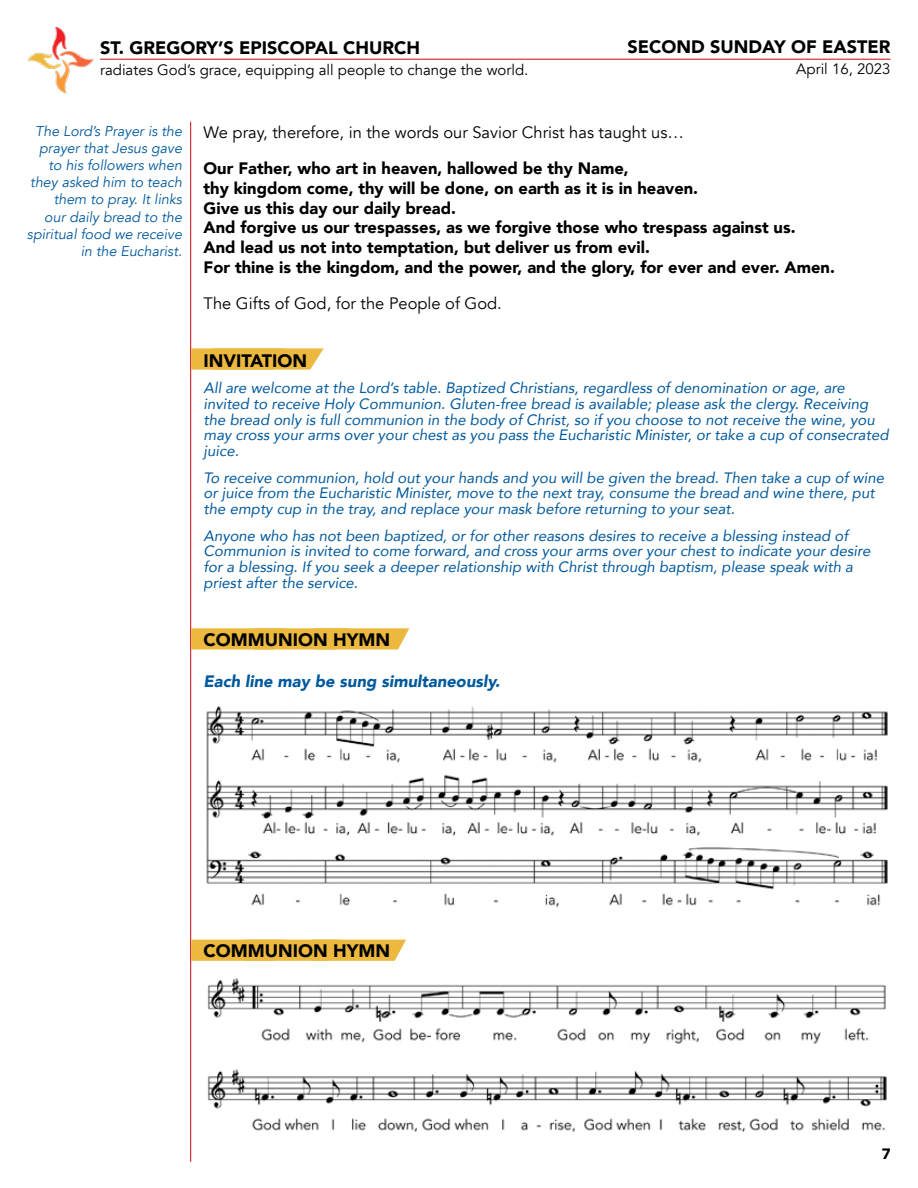
<style>
.page{position:relative;width:918px;height:1188px;background:#fff}
.page>*{position:absolute;margin:0;border:0;box-sizing:border-box;transform-origin:0 0}
.t1{font:900 18px "Avenir";color:#000}
.t2{font:900 16.5px/19.8px "Avenir";color:#000}
.t3{font:16.5px "Avenir";color:#000}
.t4{font:italic 900 16.5px "Avenir";color:#00599d}
.t5{font:italic 15px/15.8px "Avenir";color:#00599d}
.t6{font:15px "Avenir";color:#000}
.t7{font:900 15px "Avenir";color:#000}
.t8{font:italic 14.25px/17.1px "Avenir";color:#00599d;text-align:right}
</style>
<div class="page">
<hr style="left:100px;top:59px;width:790px;height:1px;background:#d2232a">
<img style="left:27px;top:27px;width:96px;height:67px">
<hr style="left:190px;top:122px;width:1px;height:1040px;background:#d2232a">
<img style="left:206px;top:706px;width:682px;height:201px">
<img style="left:207px;top:978px;width:680px;height:154px">
<svg style="left:191px;top:348px;width:133px;height:22px;background:#edbd4c"></svg>
<svg style="left:191px;top:628px;width:218px;height:21px;background:#ecba43"></svg>
<svg style="left:191px;top:940px;width:215px;height:21px;background:#ecba43"></svg>
<p class="t1" style="left:100px;top:33px;width:321px">ST. GREGORY’S EPISCOPAL CHURCH</p>
<p class="t6" style="left:100px;top:61px;width:430px">radiates God’s grace, equipping all people to change the world.</p>
<p class="t1" style="left:628px;top:31px;width:264px">SECOND SUNDAY OF EASTER</p>
<p class="t6" style="left:796px;top:60px;width:96px">April 16, 2023</p>
<p class="t8" style="left:27px;top:123px;width:157px">The Lord’s Prayer is the prayer that Jesus gave to his followers when they asked him to teach them to pray. It links<br>our daily bread to the spiritual food we receive in the Eucharist.</p>
<p class="t3" style="left:204px;top:122px;width:482px">We pray, therefore, in the words our Savior Christ has taught us…</p>
<p class="t2" style="left:204px;top:158px;width:633px">Our Father, who art in heaven, hallowed be thy Name,<br>thy kingdom come, thy will be done, on earth as it is in heaven.<br>Give us this day our daily bread.<br>And forgive us our trespasses, as we forgive those who trespass against us.<br>And lead us not into temptation, but deliver us from evil.<br>For thine is the kingdom, and the power, and the glory, for ever and ever. Amen.</p>
<p class="t3" style="left:204px;top:293px;width:300px">The Gifts of God, for the People of God.</p>
<p class="t1" style="left:204px;top:345px;width:105px">INVITATION</p>
<p class="t5" style="left:204px;top:380px;width:686px">All are welcome at the Lord’s table. Baptized Christians, regardless of denomination or age, are invited to receive Holy Communion. Gluten-free bread is available; please ask the clergy. Receiving the bread only is full communion in the body of Christ, so if you choose to not receive the wine, you may cross your arms over your chest as you pass the Eucharistic Minister, or take a cup of consecrated juice.</p>
<p class="t5" style="left:204px;top:470px;width:682px">To receive communion, hold out your hands and you will be given the bread. Then take a cup of wine or juice from the Eucharistic Minister, move to the next tray, consume the bread and wine there, put the empty cup in the tray, and replace your mask before returning to your seat.</p>
<p class="t5" style="left:204px;top:528px;width:668px">Anyone who has not been baptized, or for other reasons desires to receive a blessing instead of Communion is invited to come forward, and cross your arms over your chest to indicate your desire for a blessing. If you seek a deeper relationship with Christ through baptism, please speak with a priest after the service.</p>
<p class="t1" style="left:204px;top:624px;width:188px">COMMUNION HYMN</p>
<p class="t4" style="left:204px;top:668px;width:298px">Each line may be sung simultaneously.</p>
<p class="t1" style="left:204px;top:935px;width:188px">COMMUNION HYMN</p>
<p class="t7" style="left:882px;top:1141px;width:10px">7</p>
</div>
